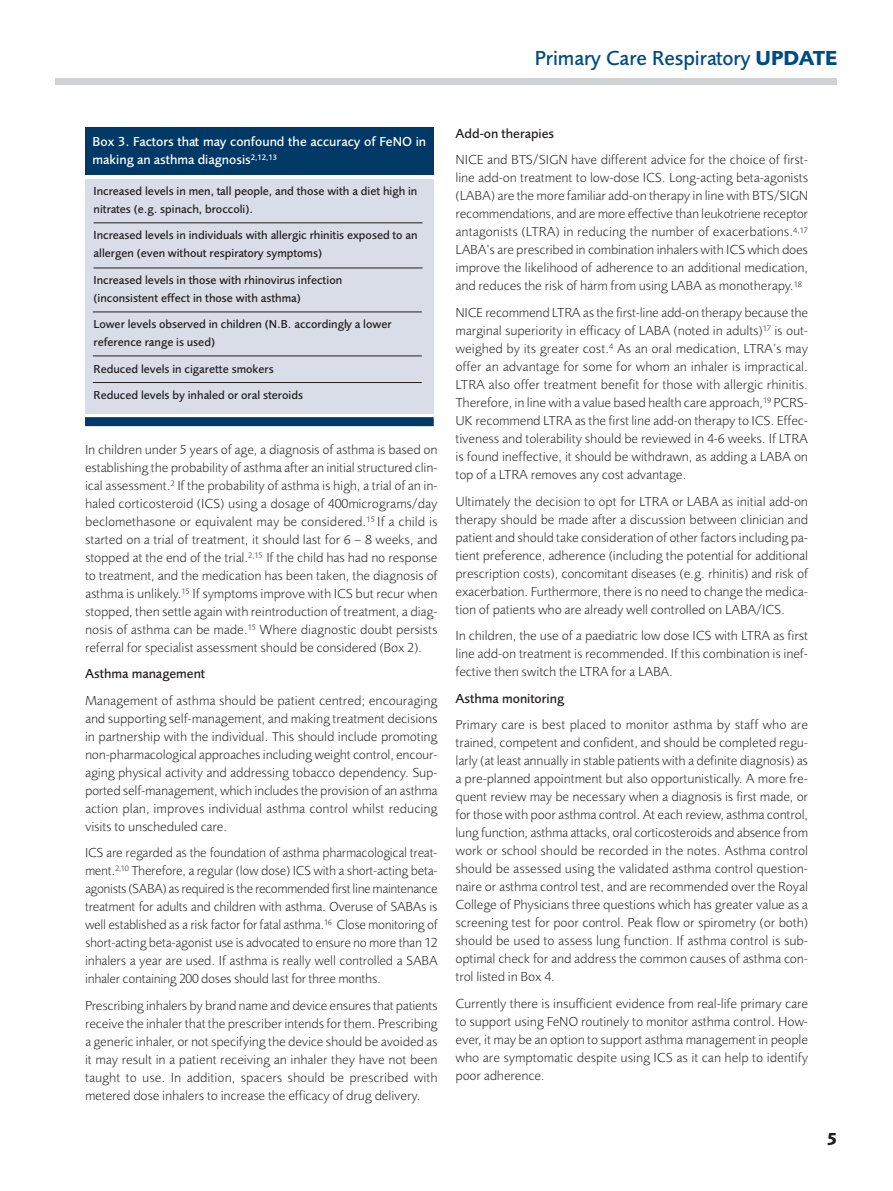
<style>
.page{position:relative;width:893px;height:1191px;background:#fff}
.page>*{position:absolute;margin:0;border:0;box-sizing:border-box;transform-origin:0 0}
.t1{font:500 21px "Foundry Sans";color:#004b84}
.t2{font:700 18px "Foundry Sans";color:#231f20}
.t3{font:300 13.5px/18px "Foundry Sans";color:#231f20;text-align:justify}
.t4{font:500 13.5px/18px "Foundry Sans";color:#fff}
.t5{font:500 13.5px "Foundry Sans";color:#231f20}
.t6{font:500 12px/18px "Foundry Sans";color:#231f20}
.s1{font-weight:700}
</style>
<div class="page">
<div style="left:55px;top:78px;width:782px;height:7px;background:#d1d2d4"></div>
<div style="left:85px;top:179px;width:349px;height:235px;background:#d8dde8"></div>
<div style="left:85px;top:128px;width:349px;height:47px;background:#003965"></div>
<hr style="left:94px;top:222px;width:329px;height:1px;background:#231f20">
<hr style="left:94px;top:267px;width:329px;height:1px;background:#231f20">
<hr style="left:93px;top:311px;width:329px;height:1px;background:#231f20">
<hr style="left:93px;top:355px;width:329px;height:1px;background:#231f20">
<hr style="left:93px;top:382px;width:329px;height:1px;background:#231f20">
<div style="left:85px;top:417px;width:349px;height:9px;background:#003965"></div>
<h1 class="t1" style="left:535px;top:50px;width:304px">Primary Care Respiratory <span class="s1">UPDATE</span></h1>
<p class="t4" style="left:93px;top:133px;width:335px">Box 3. Factors that may confound the accuracy of FeNO in making an asthma diagnosis<sup>2,12,13</sup></p>
<p class="t6" style="left:94px;top:183px;width:325px">Increased levels in men, tall people, and those with a diet high in nitrates (e.g. spinach, broccoli).</p>
<p class="t6" style="left:94px;top:227px;width:326px">Increased levels in individuals with allergic rhinitis exposed to an allergen (even without respiratory symptoms)</p>
<p class="t6" style="left:94px;top:272px;width:250px">Increased levels in those with rhinovirus infection (inconsistent effect in those with asthma)</p>
<p class="t6" style="left:94px;top:316px;width:300px">Lower levels observed in children (N.B. accordingly a lower reference range is used)</p>
<p class="t6" style="left:94px;top:361px;width:182px">Reduced levels in cigarette smokers</p>
<p class="t6" style="left:94px;top:387px;width:211px">Reduced levels by inhaled or oral steroids</p>
<p class="t3" style="left:85px;top:441px;width:354px">In children under 5 years of age, a diagnosis of asthma is based on establishing the probability of asthma after an initial structured clin&shy;ical assessment.<sup>2</sup> If the probability of asthma is high, a trial of an in&shy;haled corticosteroid (ICS) using a dosage of 400micrograms/day beclomethasone or equivalent may be considered.<sup>15</sup> If a child is started on a trial of treatment, it should last for 6 – 8 weeks, and stopped at the end of the trial.<sup>2,15</sup> If the child has had no response to treatment, and the medication has been taken, the diagnosis of asthma is unlikely.<sup>15</sup> If symptoms improve with ICS but recur when stopped, then settle again with reintroduction of treatment, a diag&shy;nosis of asthma can be made.<sup>15</sup> Where diagnostic doubt persists referral for specialist assessment should be considered (Box 2).</p>
<p class="t5" style="left:85px;top:668px;width:122px">Asthma management</p>
<p class="t3" style="left:85px;top:692px;width:354px">Management of asthma should be patient centred; encouraging and supporting self-management, and making treatment decisions in partnership with the individual. This should include promoting non-pharmacological approaches including weight control, encour&shy;aging physical activity and addressing tobacco dependency. Sup&shy;ported self-management, which includes the provision of an asthma action plan, improves individual asthma control whilst reducing visits to unscheduled care.</p>
<p class="t3" style="left:85px;top:845px;width:354px">ICS are regarded as the foundation of asthma pharmacological treat&shy;ment.<sup>2,10</sup> Therefore, a regular (low dose) ICS with a short-acting beta&shy;agonists (SABA) as required is the recommended first line maintenance treatment for adults and children with asthma. Overuse of SABAs is well established as a risk factor for fatal asthma.<sup>16</sup> Close monitoring of short-acting beta-agonist use is advocated to ensure no more than 12 inhalers a year are used. If asthma is really well controlled a SABA inhaler containing 200 doses should last for three months.</p>
<p class="t3" style="left:85px;top:997px;width:354px">Prescribing inhalers by brand name and device ensures that patients receive the inhaler that the prescriber intends for them. Prescribing a generic inhaler, or not specifying the device should be avoided as it may result in a patient receiving an inhaler they have not been taught to use. In addition, spacers should be prescribed with metered dose inhalers to increase the efficacy of drug delivery.</p>
<p class="t5" style="left:455px;top:128px;width:100px">Add-on therapies</p>
<p class="t3" style="left:455px;top:152px;width:354px">NICE and BTS/SIGN have different advice for the choice of first&shy;line add-on treatment to low-dose ICS. Long-acting beta-agonists (LABA) are the more familiar add-on therapy in line with BTS/SIGN recommendations, and are more effective than leukotriene receptor antagonists (LTRA) in reducing the number of exacerbations.<sup>4,17<br></sup>LABA’s are prescribed in combination inhalers with ICS which does improve the likelihood of adherence to an additional medication, and reduces the risk of harm from using LABA as monotherapy.<sup>18</sup></p>
<p class="t3" style="left:455px;top:305px;width:354px">NICE recommend LTRA as the first-line add-on therapy because the marginal superiority in efficacy of LABA (noted in adults)<sup>17</sup> is out&shy;weighed by its greater cost.<sup>4</sup> As an oral medication, LTRA’s may offer an advantage for some for whom an inhaler is impractical.<br>LTRA also offer treatment benefit for those with allergic rhinitis.<br>Therefore, in line with a value based health care approach,<sup>19</sup> PCRS-UK recommend LTRA as the first line add-on therapy to ICS. Effec&shy;tiveness and tolerability should be reviewed in 4-6 weeks. If LTRA is found ineffective, it should be withdrawn, as adding a LABA on top of a LTRA removes any cost advantage.</p>
<p class="t3" style="left:455px;top:493px;width:354px">Ultimately the decision to opt for LTRA or LABA as initial add-on therapy should be made after a discussion between clinician and patient and should take consideration of other factors including pa&shy;tient preference, adherence (including the potential for additional prescription costs), concomitant diseases (e.g. rhinitis) and risk of exacerbation. Furthermore, there is no need to change the medica&shy;tion of patients who are already well controlled on LABA/ICS.</p>
<p class="t3" style="left:455px;top:628px;width:354px">In children, the use of a paediatric low dose ICS with LTRA as first line add-on treatment is recommended. If this combination is inef&shy;fective then switch the LTRA for a LABA.</p>
<p class="t5" style="left:455px;top:693px;width:110px">Asthma monitoring</p>
<p class="t3" style="left:455px;top:717px;width:354px">Primary care is best placed to monitor asthma by staff who are trained, competent and confident, and should be completed regu&shy;larly (at least annually in stable patients with a definite diagnosis) as a pre-planned appointment but also opportunistically. A more fre&shy;quent review may be necessary when a diagnosis is first made, or for those with poor asthma control. At each review, asthma control, lung function, asthma attacks, oral corticosteroids and absence from work or school should be recorded in the notes. Asthma control should be assessed using the validated asthma control question&shy;naire or asthma control test, and are recommended over the Royal College of Physicians three questions which has greater value as a screening test for poor control. Peak flow or spirometry (or both) should be used to assess lung function. If asthma control is sub&shy;optimal check for and address the common causes of asthma con&shy;trol listed in Box 4.</p>
<p class="t3" style="left:455px;top:995px;width:354px">Currently there is insufficient evidence from real-life primary care to support using FeNO routinely to monitor asthma control. How&shy;ever, it may be an option to support asthma management in people who are symptomatic despite using ICS as it can help to identify poor adherence.</p>
<h2 class="t2" style="left:826px;top:1132px;width:13px">5</h2>
</div>
